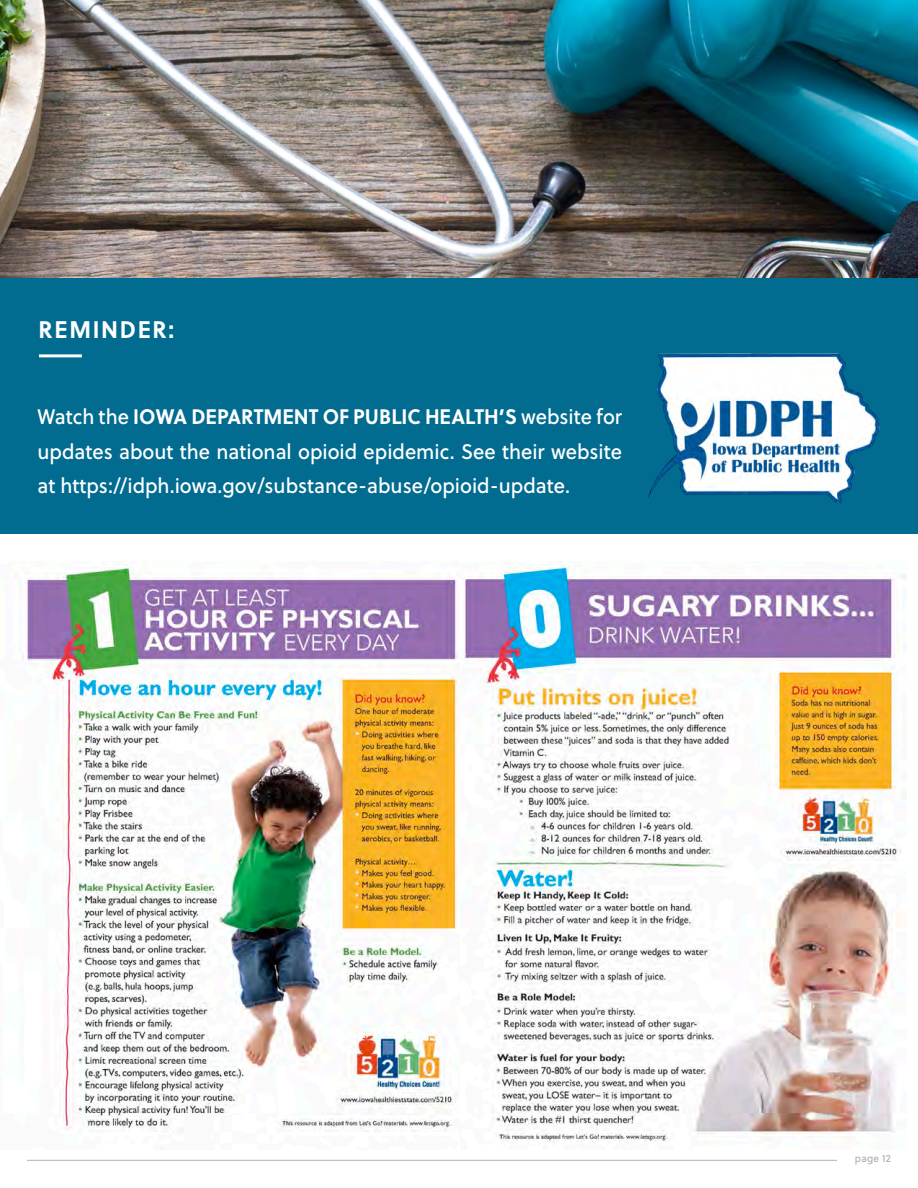
<style>
.page{position:relative;width:918px;height:1188px;background:#fff}
.page>*{position:absolute;margin:0;border:0;box-sizing:border-box;transform-origin:0 0}
.t1{font:700 24px "Soleil";letter-spacing:.075em;color:#fff;scale:.94 1}
.t2{font:21px/34.5px "Soleil";color:#fff;text-align:justify;scale:.94 1}
.t3{font:10.5px "Soleil";letter-spacing:.025em;color:#acb2b7;scale:.94 1}
.s1{font-weight:700}
</style>
<div class="page">
<img style="left:0;top:0;width:918px;height:278px">
<img style="left:20px;top:564px;width:440px;height:586px">
<img style="left:463px;top:561px;width:443px;height:589px">
<div style="left:0;top:278px;width:918px;height:256px;background:#016c90"></div>
<hr style="left:39px;top:354px;width:43px;height:3px;background:#fff">
<img style="left:648px;top:353px;width:232px;height:151px">
<hr style="left:27px;top:1160px;width:810px;height:1px;background:#acb2b7">
<p class="t1" style="left:39px;top:311px;width:146px">REMINDER:</p>
<p class="t2" style="left:38px;top:399px;width:623px">Watch the <span class="s1">IOWA DEPARTMENT OF PUBLIC HEALTH’S</span> website for updates about the national opioid epidemic. See their website at https://idph.iowa.gov/substance-abuse/opioid-update.</p>
<p class="t3" style="left:855px;top:1151px;width:40px">page 12</p>
</div>
